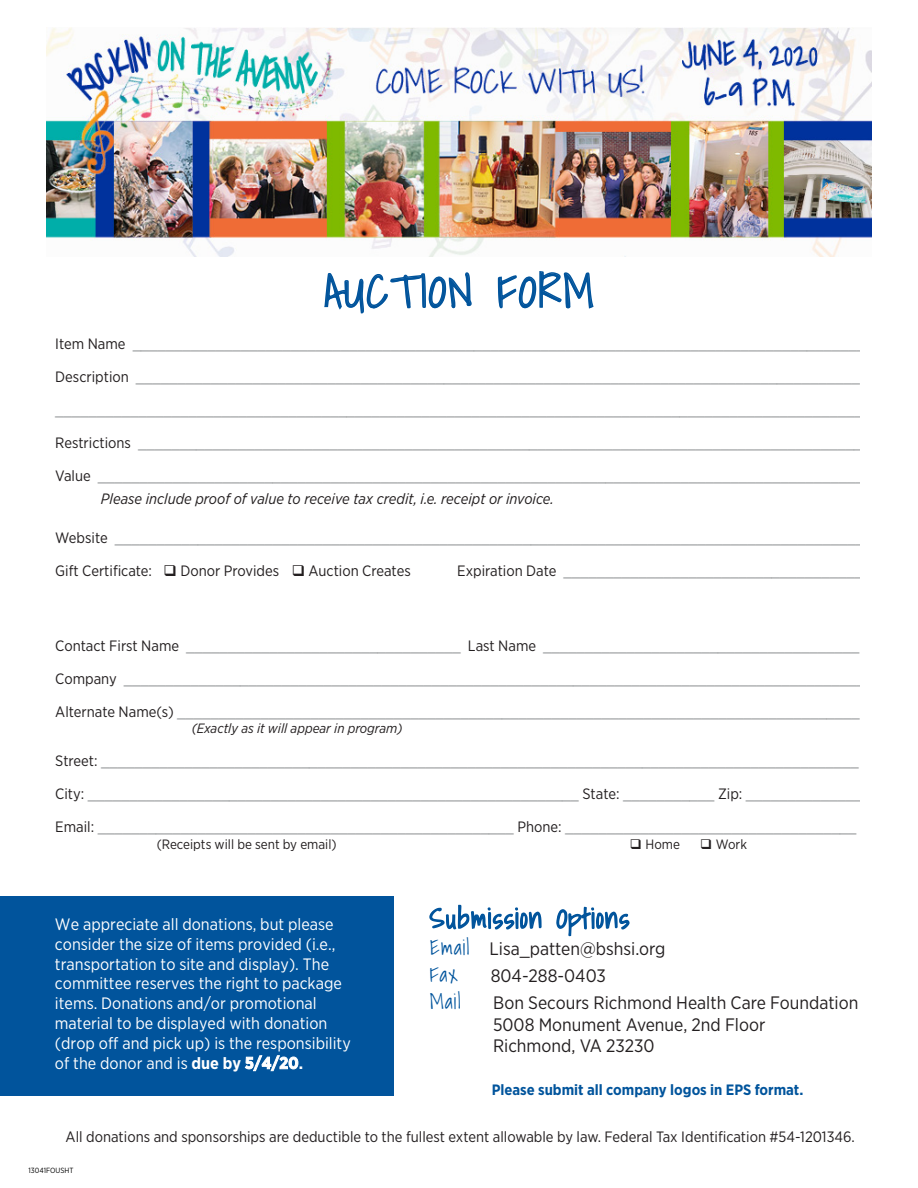
<style>
.page{position:relative;width:918px;height:1188px;background:#fff}
.page>*{position:absolute;margin:0;border:0;box-sizing:border-box;transform-origin:0 0}
.t1{font:300 45px "Shadows Into";letter-spacing:.05em;color:#01549c}
.t2{font:300 21px "Shadows Into";letter-spacing:.05em;color:#01549c}
.t3{font:18px "Gotham Narrow";color:#231f20}
.t4{font:16.5px/19.8px "Gotham Narrow";color:#fff}
.t5{font:15px "Gotham Narrow";color:#85888a}
.t6{font:15px "Gotham Narrow";color:#231f20}
.t7{font:italic 15px "Gotham Narrow";color:#231f20}
.t8{font:700 15px "Gotham Narrow";color:#01549c}
.t9{font:13.5px "Gotham Narrow";color:#231f20}
.t10{font:italic 13.5px "Gotham Narrow";color:#231f20}
.t11{font:7.5px "Gotham Narrow";color:#000}
.s1{color:#231f20}
.s2{font-weight:700}
.s3{font-family:"Shadows Into";font-weight:300;font-size:21px;color:#01549c}
</style>
<div class="page">
<div style="left:0;top:896px;width:393px;height:200px;background:#01549c"></div>
<img style="left:47px;top:27px;width:825px;height:230px">
<svg style="left:324px;top:272px;width:148px;height:42px"></svg>
<svg style="left:497px;top:245px;width:97px;height:64px"></svg>
<svg style="left:429px;top:904px;width:113px;height:26px"></svg>
<svg style="left:556px;top:906px;width:74px;height:31px"></svg>
<p class="t1" style="left:324px;top:255px;width:272px">AUCTION FORM</p>
<p class="t5" style="left:55px;top:335px;width:811px"><span class="s1">Item Name</span> ________________________________________________________________________________________</p>
<p class="t5" style="left:55px;top:368px;width:806px"><span class="s1">Description</span> _______________________________________________________________________________________</p>
<p class="t5" style="left:55px;top:401px;width:809px">_________________________________________________________________________________________________</p>
<p class="t5" style="left:55px;top:434px;width:809px"><span class="s1">Restrictions</span> _______________________________________________________________________________________</p>
<p class="t5" style="left:55px;top:467px;width:810px"><span class="s1">Value</span> ____________________________________________________________________________________________</p>
<p class="t7" style="left:101px;top:489px;width:454px">Please include proof of value to receive tax credit, i.e. receipt or invoice.</p>
<p class="t5" style="left:55px;top:528px;width:810px"><span class="s1">Website</span> __________________________________________________________________________________________</p>
<p class="t6" style="left:55px;top:561px;width:357px">Gift Certificate: ❑ Donor Provides ❑ Auction Creates</p>
<p class="t5" style="left:457px;top:561px;width:407px"><span class="s1">Expiration Date</span> ____________________________________</p>
<p class="t5" style="left:55px;top:636px;width:806px"><span class="s1">Contact First Name</span> _________________________________ <span class="s1">Last Name</span> ______________________________________</p>
<p class="t5" style="left:55px;top:669px;width:811px"><span class="s1">Company</span> _________________________________________________________________________________________</p>
<p class="t5" style="left:55px;top:702px;width:806px"><span class="s1">Alternate Name(s)</span> __________________________________________________________________________________</p>
<p class="t10" style="left:192px;top:720px;width:212px">(Exactly as it will appear in program)</p>
<p class="t5" style="left:55px;top:752px;width:805px"><span class="s1">Street:</span> ___________________________________________________________________________________________</p>
<p class="t5" style="left:55px;top:785px;width:809px"><span class="s1">City:</span> ___________________________________________________________ <span class="s1">State:</span> ___________ <span class="s1">Zip:</span> ______________</p>
<p class="t5" style="left:55px;top:818px;width:803px"><span class="s1">Email:</span> __________________________________________________ <span class="s1">Phone:</span> ___________________________________</p>
<p class="t9" style="left:157px;top:836px;width:182px">(Receipts will be sent by email)</p>
<p class="t9" style="left:630px;top:836px;width:52px">❑ Home</p>
<p class="t9" style="left:700px;top:836px;width:48px">❑ Work</p>
<p class="t4" style="left:55px;top:914px;width:297px">We appreciate all donations, but please consider the size of items provided (i.e., transportation to site and display). The committee reserves the right to package items. Donations and/or promotional material to be displayed with donation (drop off and pick up) is the responsibility of the donor and is <span class="s2">due by 5/4/20.</span></p>
<p class="t3" style="left:430px;top:938px;width:237px"><span class="s3">Email</span> Lisa_patten@bshsi.org</p>
<p class="t2" style="left:430px;top:957px;width:30px">Fax</p>
<p class="t3" style="left:491px;top:965px;width:117px">804-288-0403</p>
<p class="t2" style="left:430px;top:984px;width:32px">Mail</p>
<p class="t3" style="left:493px;top:992px;width:367px">Bon Secours Richmond Health Care Foundation</p>
<p class="t3" style="left:493px;top:1013px;width:274px">5008 Monument Avenue, 2nd Floor</p>
<p class="t3" style="left:493px;top:1034px;width:163px">Richmond, VA 23230</p>
<p class="t8" style="left:492px;top:1080px;width:313px">Please submit all company logos in EPS format.</p>
<p class="t6" style="left:66px;top:1127px;width:791px">All donations and sponsorships are deductible to the fullest extent allowable by law. Federal Tax Identification #54-1201346.</p>
<p class="t11" style="left:28px;top:1165px;width:47px">13041FOUSHT</p>
</div>
